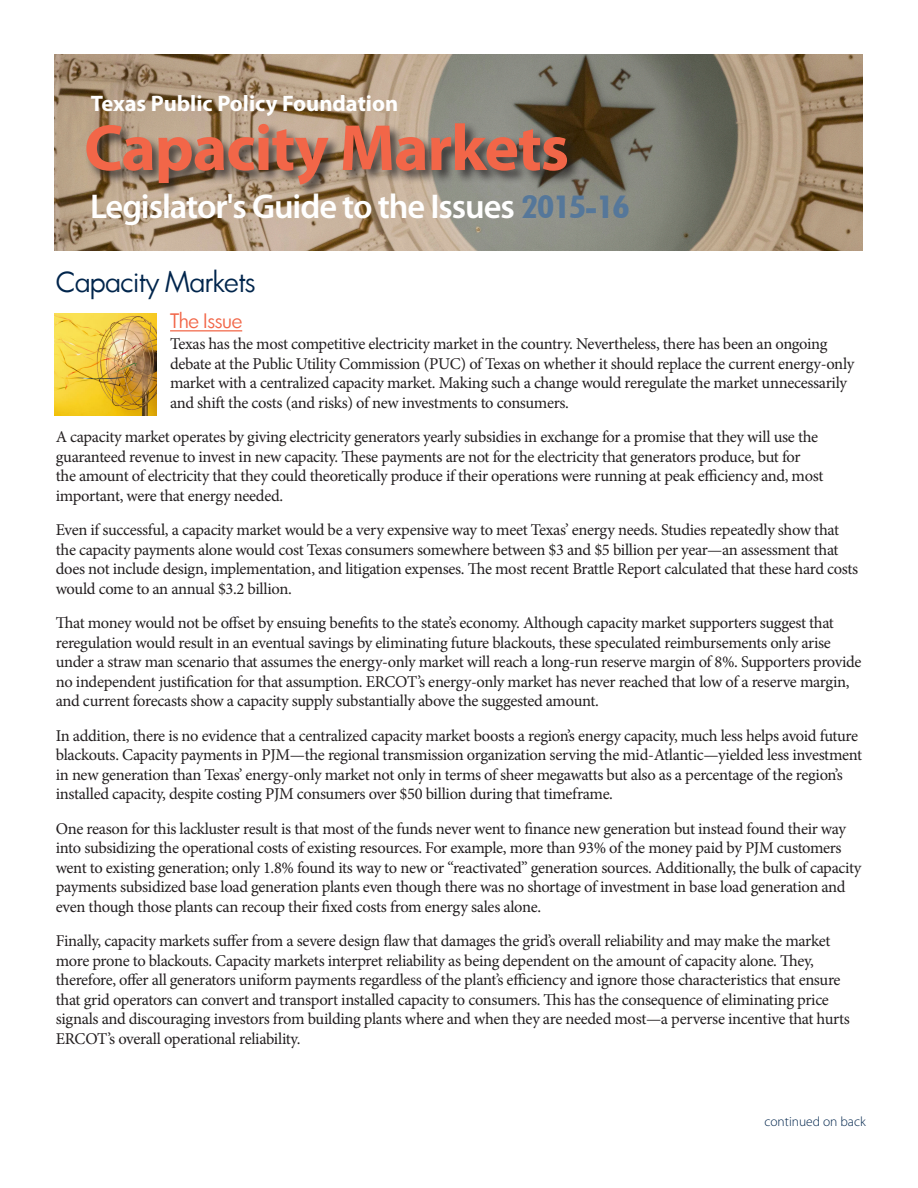
<style>
.page{position:relative;width:918px;height:1188px;background:#fff}
.page>*{position:absolute;margin:0;border:0;box-sizing:border-box;transform-origin:0 0}
.t1{font:600 34.5px "Myriad Pro";letter-spacing:-.03em;color:#fff}
.Main_Heads{font:27px "Luz Sans";letter-spacing:-.02em;color:#00254c}
.t2{font:700 22.5px "Myriad Pro";color:#fff}
.Main_Heads-2{font:19.5px "Luz Sans";letter-spacing:-.02em;color:#f26648}
.body_copy{font:16.5px/19.5px "Minion Pro";letter-spacing:-.02em;color:#231f20}
.resource_bullets{font:300 13.5px "Myriad Pro";color:#00254c}
.s1{font-family:"Futura BT";font-weight:700;font-stretch:condensed;font-size:31.2px;color:#55779a}
</style>
<div class="page">
<img style="left:54px;top:54px;width:808px;height:196px">
<hr style="left:170px;top:330px;width:72px;height:1px;background:#f26648">
<img style="left:54px;top:313px;width:103px;height:103px">
<div style="left:85px;top:122px;width:496px;height:77px;background:#231f20;opacity:.75"></div>
<svg style="left:86px;top:123px;width:481px;height:62px;background:#af7560"></svg>
<p class="t2" style="left:91px;top:89px;width:309px">Texas Public Policy Foundation</p>
<p class="t1" style="left:90px;top:184px;width:541px">Legislator's Guide to the Issues <span class="s1">2015-16</span></p>
<p class="Main_Heads" style="left:56px;top:264px;width:201px">Capacity Markets</p>
<p class="Main_Heads-2" style="left:170px;top:308px;width:74px">The Issue</p>
<p class="body_copy" style="left:170px;top:334px;width:686px">Texas has the most competitive electricity market in the country. Nevertheless, there has been an ongoing debate at the Public Utility Commission (PUC) of Texas on whether it should replace the current energy-only market with a centralized capacity market. Making such a change would reregulate the market unnecessarily and shift the costs (and risks) of new investments to consumers.</p>
<p class="body_copy" style="left:56px;top:427px;width:769px">A capacity market operates by giving electricity generators yearly subsidies in exchange for a promise that they will use the guaranteed revenue to invest in new capacity. These payments are not for the electricity that generators produce, but for the amount of electricity that they could theoretically produce if their operations were running at peak efficiency and, most important, were that energy needed.</p>
<p class="body_copy" style="left:56px;top:520px;width:804px">Even if successful, a capacity market would be a very expensive way to meet Texas’ energy needs. Studies repeatedly show that the capacity payments alone would cost Texas consumers somewhere between $3 and $5 billion per year—an assessment that does not include design, implementation, and litigation expenses. The most recent Brattle Report calculated that these hard costs would come to an annual $3.2 billion.</p>
<p class="body_copy" style="left:56px;top:613px;width:807px">That money would not be offset by ensuing benefits to the state’s economy. Although capacity market supporters suggest that reregulation would result in an eventual savings by eliminating future blackouts, these speculated reimbursements only arise under a straw man scenario that assumes the energy-only market will reach a long-run reserve margin of 8%. Supporters provide no independent justification for that assumption. ERCOT’s energy-only market has never reached that low of a reserve margin, and current forecasts show a capacity supply substantially above the suggested amount.</p>
<p class="body_copy" style="left:56px;top:726px;width:808px">In addition, there is no evidence that a centralized capacity market boosts a region’s energy capacity, much less helps avoid future blackouts. Capacity payments in PJM—the regional transmission organization serving the mid-Atlantic—yielded less investment in new generation than Texas’ energy-only market not only in terms of sheer megawatts but also as a percentage of the region’s installed capacity, despite costing PJM consumers over $50 billion during that timeframe.</p>
<p class="body_copy" style="left:56px;top:819px;width:807px">One reason for this lackluster result is that most of the funds never went to finance new generation but instead found their way into subsidizing the operational costs of existing resources. For example, more than 93% of the money paid by PJM customers went to existing generation; only 1.8% found its way to new or “reactivated” generation sources. Additionally, the bulk of capacity payments subsidized base load generation plants even though there was no shortage of investment in base load generation and even though those plants can recoup their fixed costs from energy sales alone.</p>
<p class="body_copy" style="left:56px;top:931px;width:796px">Finally, capacity markets suffer from a severe design flaw that damages the grid’s overall reliability and may make the market more prone to blackouts. Capacity markets interpret reliability as being dependent on the amount of capacity alone. They, therefore, offer all generators uniform payments regardless of the plant’s efficiency and ignore those characteristics that ensure that grid operators can convert and transport installed capacity to consumers. This has the consequence of eliminating price signals and discouraging investors from building plants where and when they are needed most—a perverse incentive that hurts ERCOT’s overall operational reliability.</p>
<p class="resource_bullets" style="left:764px;top:1114px;width:103px">continued on back</p>
</div>
